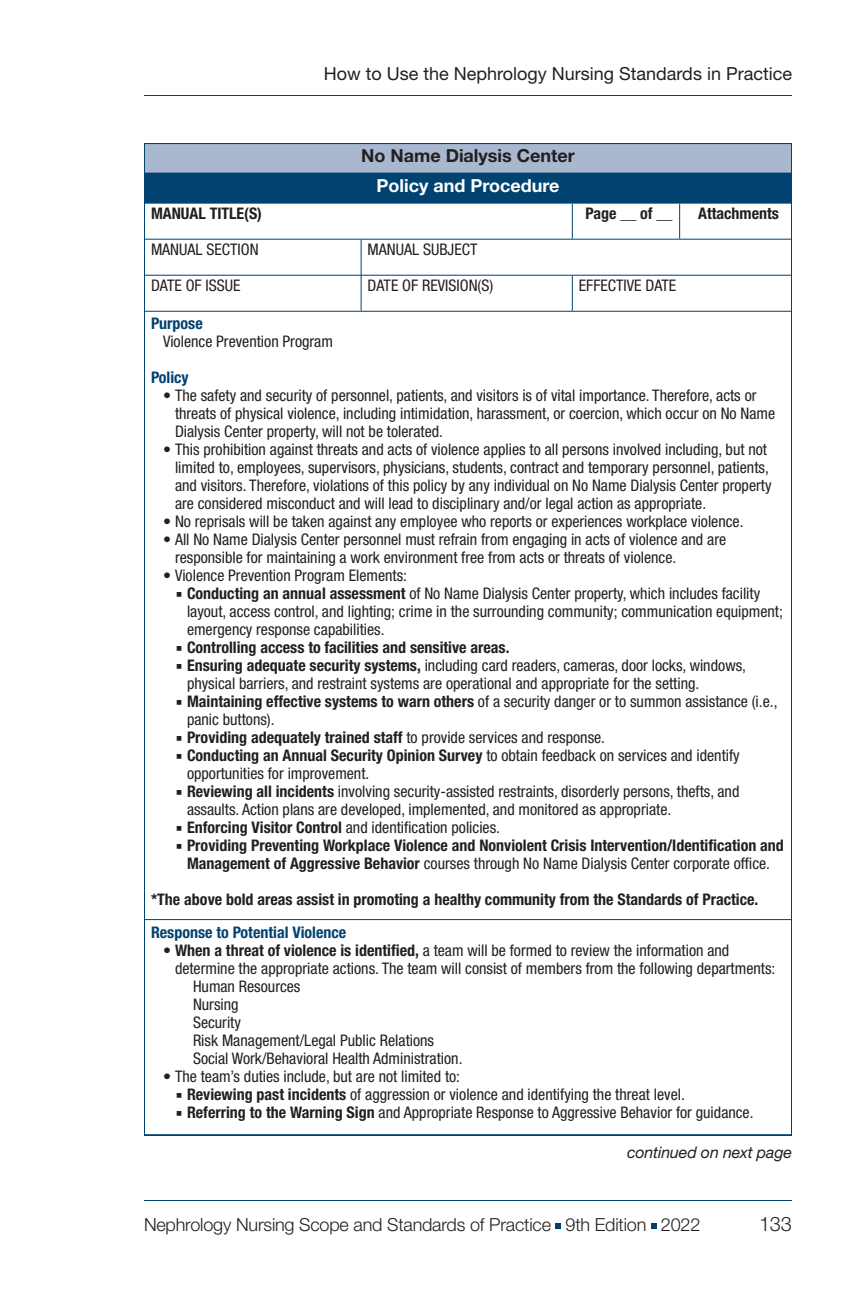
<style>
.page{position:relative;width:864px;height:1296px;background:#fff}
.page>*{position:absolute;margin:0;border:0;box-sizing:border-box;transform-origin:0 0}
.t1{font:300 20px "Helvetica Neue LT Std";color:#231f20}
.t2{font:300 18px "Helvetica Neue LT Std";letter-spacing:-.01em;color:#231f20}
.t3{font:18px "Helvetica Neue LT Std";color:#231f20}
.t4{font:700 18px "Helvetica Neue LT Std";color:#231f20}
.t5{font:700 18px "Helvetica Neue LT Std";color:#fff}
.t6{font:condensed 16px/18px "Helvetica Neue LT Std";color:#231f20}
.t7{font:700 condensed 16px/18px "Helvetica Neue LT Std";color:#231f20;text-align:center}
.t8{font:700 condensed 16px "Helvetica Neue LT Std";color:#004270}
.t9{font:italic 16px "Helvetica Neue LT Std";letter-spacing:-.01em;color:#231f20}
.s1{font-family:"Lucida Grande";font-stretch:normal}
.s2{font-weight:700}
.s3{font-family:"Lucida Grande";font-weight:400;font-stretch:normal}
.s4{font-weight:400}
</style>
<div class="page">
<svg style="left:556px;top:1223px;width:5px;height:5px"></svg>
<svg style="left:651px;top:1223px;width:5px;height:5px"></svg>
<hr style="left:144px;top:1200px;width:648px;height:1px;background:#004270">
<hr style="left:144px;top:95px;width:648px;height:1px;background:#004270">
<div style="left:145px;top:144px;width:646px;height:29px;background:#a9b7cf"></div>
<div style="left:145px;top:174px;width:646px;height:29px;background:#004270"></div>
<hr style="left:361px;top:240px;width:1px;height:71px;background:#004270">
<hr style="left:572px;top:204px;width:1px;height:35px;background:#004270">
<hr style="left:572px;top:276px;width:1px;height:35px;background:#004270">
<hr style="left:679px;top:204px;width:1px;height:35px;background:#004270">
<hr style="left:145px;top:173px;width:646px;height:1px;background:#004270">
<hr style="left:145px;top:203px;width:646px;height:1px;background:#004270">
<hr style="left:145px;top:239px;width:646px;height:1px;background:#004270">
<hr style="left:145px;top:275px;width:646px;height:1px;background:#004270">
<hr style="left:145px;top:311px;width:646px;height:1px;background:#004270">
<hr style="left:145px;top:919px;width:646px;height:1px;background:#004270">
<p class="t3" style="left:324px;top:67px;width:470px">How to Use the Nephrology Nursing Standards in Practice</p>
<p class="t4" style="left:361px;top:149px;width:215px">No Name Dialysis Center</p>
<p class="t5" style="left:376px;top:179px;width:185px">Policy and Procedure</p>
<p class="t7" style="left:151px;top:206px;width:113px">MANUAL TITLE(S)</p>
<p class="t7" style="left:586px;top:206px;width:88px">Page __ of __</p>
<p class="t7" style="left:698px;top:206px;width:82px">Attachments</p>
<p class="t6" style="left:151px;top:242px;width:109px">MANUAL SECTION</p>
<p class="t6" style="left:368px;top:242px;width:111px">MANUAL SUBJECT</p>
<p class="t6" style="left:151px;top:278px;width:91px">DATE OF ISSUE</p>
<p class="t6" style="left:368px;top:278px;width:127px">DATE OF REVISION(S)</p>
<p class="t6" style="left:579px;top:278px;width:99px">EFFECTIVE DATE</p>
<p class="t8" style="left:151px;top:318px;width:53px">Purpose</p>
<p class="t6" style="left:163px;top:334px;width:171px">Violence Prevention Program</p>
<p class="t8" style="left:151px;top:372px;width:39px">Policy</p>
<p class="t6" style="left:175px;top:388px;width:602px;text-indent:-12px">• The safety and security of personnel, patients, and visitors is of vital importance. Therefore, acts or threats of physical violence, including intimidation, harassment, or coercion, which occur on No Name<br>Dialysis Center property, will not be tolerated.</p>
<p class="t6" style="left:175px;top:442px;width:598px;text-indent:-12px">• This prohibition against threats and acts of violence applies to all persons involved including, but not limited to, employees, supervisors, physicians, students, contract and temporary personnel, patients, and visitors. Therefore, violations of this policy by any individual on No Name Dialysis Center property are considered misconduct and will lead to disciplinary and/or legal action as appropriate.</p>
<p class="t6" style="left:163px;top:514px;width:582px">• No reprisals will be taken against any employee who reports or experiences workplace violence.</p>
<p class="t6" style="left:175px;top:532px;width:553px;text-indent:-12px">• All No Name Dialysis Center personnel must refrain from engaging in acts of violence and are responsible for maintaining a work environment free from acts or threats of violence.</p>
<p class="t6" style="left:163px;top:568px;width:246px">• Violence Prevention Program Elements:</p>
<p class="t6" style="left:187px;top:586px;width:597px;text-indent:-12px"><span class="s1">▪</span> <span class="s2">Conducting an annual assessment</span> of No Name Dialysis Center property, which includes facility layout, access control, and lighting; crime in the surrounding community; communication equipment; emergency response capabilities.</p>
<p class="t7" style="left:175px;top:640px;width:336px"><span class="s3">▪</span> Controlling access to facilities and sensitive areas.</p>
<p class="t6" style="left:187px;top:658px;width:561px;text-indent:-12px"><span class="s1">▪</span> <span class="s2">Ensuring adequate security systems,</span> including card readers, cameras, door locks, windows, physical barriers, and restraint systems are operational and appropriate for the setting.</p>
<p class="t6" style="left:187px;top:694px;width:592px;text-indent:-12px"><span class="s1">▪</span> <span class="s2">Maintaining effective systems to warn others</span> of a security danger or to summon assistance (i.e., panic buttons).</p>
<p class="t7" style="left:175px;top:730px;width:432px"><span class="s3">▪</span> Providing adequately trained staff <span class="s4">to provide services and response.</span></p>
<p class="t6" style="left:187px;top:748px;width:554px;text-indent:-12px"><span class="s1">▪</span> <span class="s2">Conducting an Annual Security Opinion Survey</span> to obtain feedback on services and identify opportunities for improvement.</p>
<p class="t6" style="left:187px;top:784px;width:554px;text-indent:-12px"><span class="s1">▪</span> <span class="s2">Reviewing all incidents</span> involving security-assisted restraints, disorderly persons, thefts, and assaults. Action plans are developed, implemented, and monitored as appropriate.</p>
<p class="t6" style="left:175px;top:820px;width:327px"><span class="s1">▪</span> <span class="s2">Enforcing Visitor Control</span> and identification policies.</p>
<p class="t7" style="left:175px;top:838px;width:610px"><span class="s3">▪</span> Providing Preventing Workplace Violence and Nonviolent Crisis Intervention/Identification and<br>Management of Aggressive Behavior <span class="s4">courses through No Name Dialysis Center corporate office.</span></p>
<p class="t7" style="left:151px;top:892px;width:609px">*The above bold areas assist in promoting a healthy community from the Standards of Practice.</p>
<p class="t8" style="left:151px;top:926px;width:197px">Response to Potential Violence</p>
<p class="t6" style="left:163px;top:942px;width:568px">• <span class="s2">When a threat of violence is identified,</span> a team will be formed to review the information and</p>
<p class="t6" style="left:175px;top:960px;width:602px">determine the appropriate actions. The team will consist of members from the following departments:</p>
<p class="t6" style="left:193px;top:978px;width:109px">Human Resources</p>
<p class="t6" style="left:193px;top:996px;width:47px">Nursing</p>
<p class="t6" style="left:193px;top:1014px;width:49px">Security</p>
<p class="t6" style="left:193px;top:1032px;width:243px">Risk Management/Legal Public Relations</p>
<p class="t6" style="left:193px;top:1050px;width:271px">Social Work/Behavioral Health Administration.</p>
<p class="t6" style="left:163px;top:1068px;width:299px">• The team’s duties include, but are not limited to:</p>
<p class="t6" style="left:175px;top:1086px;width:511px"><span class="s1">▪</span> <span class="s2">Reviewing past incidents</span> of aggression or violence and identifying the threat level.</p>
<p class="t6" style="left:175px;top:1104px;width:580px"><span class="s1">▪</span> <span class="s2">Referring to the Warning Sign</span> and Appropriate Response to Aggressive Behavior for guidance.</p>
<p class="t9" style="left:627px;top:1146px;width:166px">continued on next page</p>
<p class="t2" style="left:144px;top:1218px;width:558px">Nephrology Nursing Scope and Standards of Practice 9th Edition 2022</p>
<p class="t1" style="left:759px;top:1216px;width:34px">133</p>
</div>
